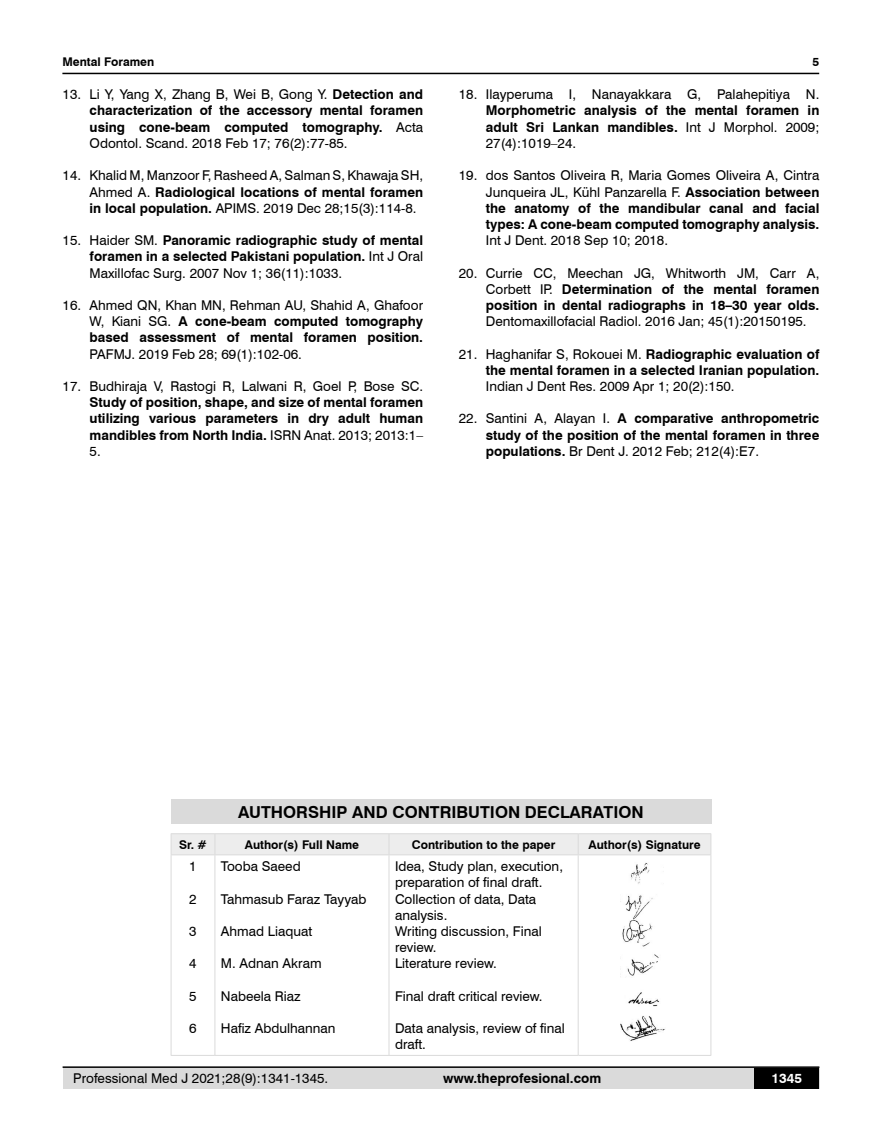
<style>
.page{position:relative;width:882px;height:1145px;background:#fff}
.page>*{position:absolute;margin:0;border:0;box-sizing:border-box;transform-origin:0 0}
.t1{font:700 16.5px "Swiss 721 BT";color:#000}
.t2{font:700 13.5px/16.2px "Swiss 721 BT";color:#000;text-align:justify}
.t3{font:13.5px/16.2px "Swiss 721 BT";color:#000}
.t4{font:700 13.5px "Swiss 721 BT";color:#fff}
.t5{font:700 12px "Swiss 721 BT";color:#000}
.s1{font-weight:400}
.s2{font-weight:700}
</style>
<div class="page">
<hr style="left:62px;top:73px;width:756px;height:1px;background:#000">
<div style="left:63px;top:1067px;width:756px;height:21px;background:#dadada"></div>
<hr style="left:63px;top:1066px;width:756px;height:2px;background:#000">
<div style="left:754px;top:1068px;width:65px;height:20px;background:#000"></div>
<div style="left:171px;top:799px;width:540px;height:25px;background:#dadada"></div>
<div style="left:171px;top:833px;width:540px;height:21px;background:#ededed"></div>
<hr style="left:171px;top:854px;width:44px;height:1px;background:#dadada">
<hr style="left:171px;top:855px;width:1px;height:200px;background:#dadada">
<hr style="left:215px;top:854px;width:174px;height:1px;background:#dadada">
<hr style="left:214px;top:855px;width:1px;height:200px;background:#dadada">
<hr style="left:389px;top:854px;width:189px;height:1px;background:#dadada">
<hr style="left:388px;top:855px;width:1px;height:200px;background:#dadada">
<hr style="left:578px;top:854px;width:133px;height:1px;background:#dadada">
<hr style="left:577px;top:855px;width:1px;height:200px;background:#dadada">
<hr style="left:710px;top:855px;width:1px;height:200px;background:#dadada">
<hr style="left:171px;top:1055px;width:44px;height:1px;background:#dadada">
<hr style="left:215px;top:1055px;width:174px;height:1px;background:#dadada">
<hr style="left:389px;top:1055px;width:189px;height:1px;background:#dadada">
<hr style="left:578px;top:1055px;width:133px;height:1px;background:#dadada">
<img style="left:620px;top:863px;width:45px;height:178px">
<p class="t5" style="left:62px;top:53px;width:93px">Mental Foramen</p>
<p class="t2" style="left:90px;top:86px;width:335px;text-indent:-27px"><span class="s1">13. Li Y, Yang X, Zhang B, Wei B, Gong Y.</span> Detection and characterization of the accessory mental foramen using cone-beam computed tomography. <span class="s1">Acta Odontol. Scand. 2018 Feb 17; 76(2):77-85.</span></p>
<p class="t3" style="left:90px;top:167px;width:335px;text-align:justify;text-indent:-27px">14. Khalid M, Manzoor F, Rasheed A, Salman S, Khawaja SH, Ahmed A. <span class="s2">Radiological locations of mental foramen in local population.</span> APIMS. 2019 Dec 28;15(3):114-8.</p>
<p class="t2" style="left:90px;top:232px;width:335px;text-indent:-27px"><span class="s1">15. Haider SM.</span> Panoramic radiographic study of mental foramen in a selected Pakistani population. <span class="s1">Int J Oral Maxillofac Surg. 2007 Nov 1; 36(11):1033.</span></p>
<p class="t2" style="left:90px;top:297px;width:335px;text-indent:-27px"><span class="s1">16. Ahmed QN, Khan MN, Rehman AU, Shahid A, Ghafoor W, Kiani SG.</span> A cone-beam computed tomography based assessment of mental foramen position.</p>
<p class="t3" style="left:90px;top:345px;width:214px">PAFMJ. 2019 Feb 28; 69(1):102-06.</p>
<p class="t3" style="left:63px;top:377px;width:362px">17. Budhiraja V, Rastogi R, Lalwani R, Goel P, Bose SC.</p>
<p class="t2" style="left:90px;top:394px;width:335px">Study of position, shape, and size of mental foramen utilizing various parameters in dry adult human mandibles from North India. <span class="s1">ISRN Anat. 2013; 2013:1– 5.</span></p>
<p class="t5" style="left:812px;top:53px;width:8px">5</p>
<p class="t3" style="left:458px;top:86px;width:362px">18. Ilayperuma I, Nanayakkara G, Palahepitiya N.</p>
<p class="t2" style="left:485px;top:102px;width:335px">Morphometric analysis of the mental foramen in adult Sri Lankan mandibles. <span class="s1">Int J Morphol. 2009; 27(4):1019–24.</span></p>
<p class="t2" style="left:485px;top:167px;width:335px;text-indent:-27px"><span class="s1">19. dos Santos Oliveira R, Maria Gomes Oliveira A, Cintra Junqueira JL, Kühl Panzarella F.</span> Association between the anatomy of the mandibular canal and facial types: A cone-beam computed tomography analysis.</p>
<p class="t3" style="left:485px;top:232px;width:184px">Int J Dent. 2018 Sep 10; 2018.</p>
<p class="t2" style="left:485px;top:264px;width:335px;text-indent:-27px"><span class="s1">20. Currie CC, Meechan JG, Whitworth JM, Carr A, Corbett IP.</span> Determination of the mental foramen position in dental radiographs in 18–30 year olds.</p>
<p class="t3" style="left:485px;top:313px;width:322px">Dentomaxillofacial Radiol. 2016 Jan; 45(1):20150195.</p>
<p class="t2" style="left:458px;top:345px;width:362px;text-align:right"><span class="s1">21. Haghanifar S, Rokouei M.</span> Radiographic evaluation of the mental foramen in a selected Iranian population.</p>
<p class="t3" style="left:485px;top:377px;width:250px">Indian J Dent Res. 2009 Apr 1; 20(2):150.</p>
<p class="t2" style="left:485px;top:410px;width:335px;text-indent:-27px"><span class="s1">22. Santini A, Alayan I.</span> A comparative anthropometric study of the position of the mental foramen in three populations. <span class="s1">Br Dent J. 2012 Feb; 212(4):E7.</span></p>
<p class="t1" style="left:238px;top:800px;width:406px">AUTHORSHIP AND CONTRIBUTION DECLARATION</p>
<p class="t5" style="left:179px;top:836px;width:29px">Sr. #</p>
<p class="t5" style="left:245px;top:836px;width:116px">Author(s) Full Name</p>
<p class="t5" style="left:411px;top:836px;width:145px">Contribution to the paper</p>
<p class="t5" style="left:588px;top:836px;width:114px">Author(s) Signature</p>
<p class="t3" style="left:189px;top:857px;width:9px">1</p>
<p class="t3" style="left:189px;top:890px;width:9px">2</p>
<p class="t3" style="left:189px;top:922px;width:9px">3</p>
<p class="t3" style="left:189px;top:955px;width:9px">4</p>
<p class="t3" style="left:189px;top:987px;width:9px">5</p>
<p class="t3" style="left:189px;top:1019px;width:9px">6</p>
<p class="t3" style="left:395px;top:857px;width:169px">Idea, Study plan, execution, preparation of final draft.<br>Collection of data, Data analysis.<br>Writing discussion, Final review.<br>Literature review.</p>
<p class="t3" style="left:395px;top:987px;width:149px">Final draft critical review.</p>
<p class="t3" style="left:395px;top:1019px;width:171px">Data analysis, review of final draft.</p>
<p class="t3" style="left:221px;top:857px;width:81px">Tooba Saeed</p>
<p class="t3" style="left:221px;top:890px;width:147px">Tahmasub Faraz Tayyab</p>
<p class="t3" style="left:221px;top:922px;width:93px">Ahmad Liaquat</p>
<p class="t3" style="left:221px;top:955px;width:102px">M. Adnan Akram</p>
<p class="t3" style="left:221px;top:987px;width:81px">Nabeela Riaz</p>
<p class="t3" style="left:221px;top:1019px;width:116px">Hafiz Abdulhannan</p>
<p class="t3" style="left:73px;top:1069px;width:256px">Professional Med J 2021;28(9):1341-1345.</p>
<p class="t2" style="left:443px;top:1069px;width:159px">www.theprofesional.com</p>
<p class="t4" style="left:771px;top:1069px;width:32px">1345</p>
</div>
